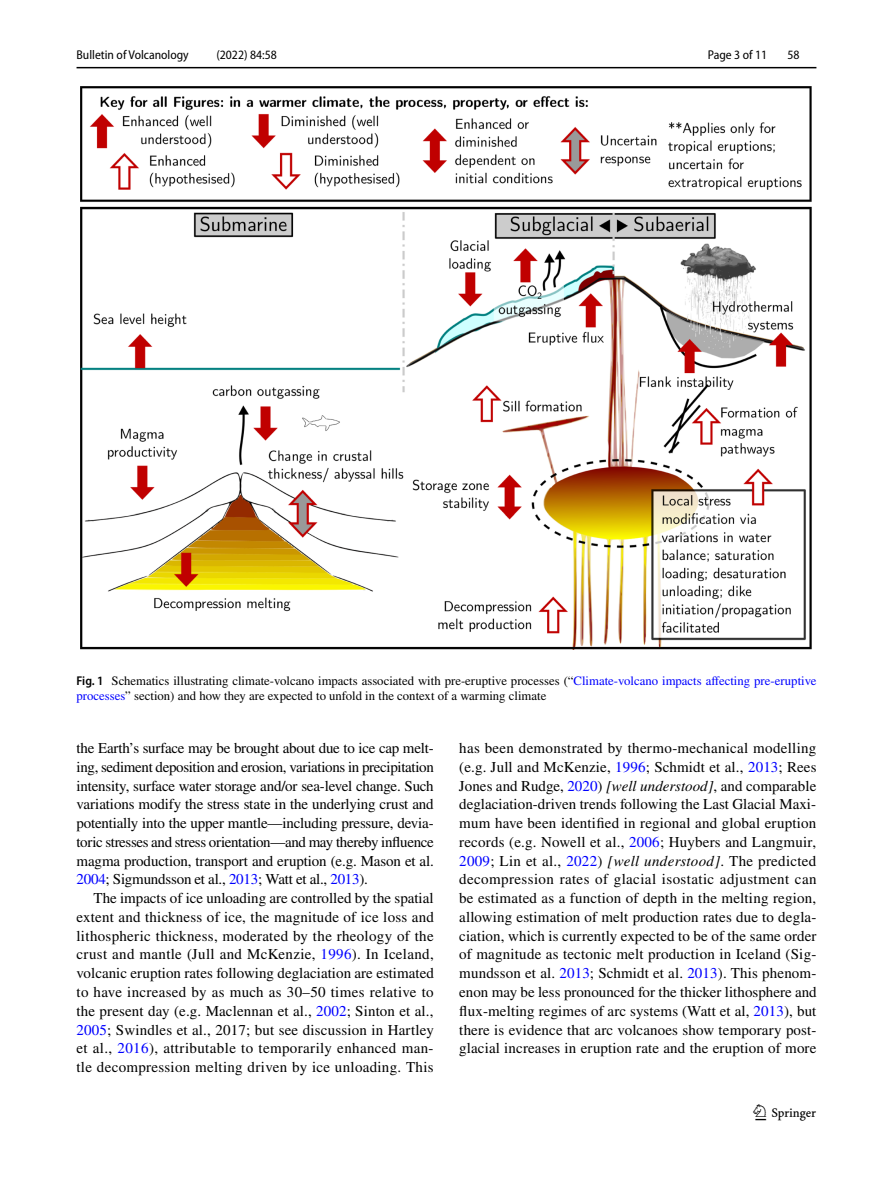
<style>
.page{position:relative;width:893px;height:1187px;background:#fff}
.page>*{position:absolute;margin:0;border:0;box-sizing:border-box;transform-origin:0 0}
.t1{font:22.5px "Springnew Regular 3";color:#000}
.t2{font:15px/18.8px "STIX";letter-spacing:.01em;color:#000;text-align:justify}
.t3{font:12.75px/15px "STIX";color:#000}
.t4{font:semi-condensed 12.75px "Myriad Pro";color:#000}
.s1{font-family:"Myriad Pro";font-weight:600;font-stretch:semi-condensed}
.s2{color:#00f}
.s3{font-style:italic}
</style>
<div class="page">
<hr style="left:77px;top:67px;width:739px;height:1px;background:#000">
<img style="left:81px;top:87px;width:731px;height:562px">
<p class="t4" style="left:77px;top:48px;width:114px">Bulletin of Volcanology</p>
<p class="t4" style="left:216px;top:48px;width:62px">(2022) 84:58</p>
<p class="t4" style="left:708px;top:48px;width:61px">Page 3 of 11</p>
<p class="t4" style="left:787px;top:48px;width:14px">58</p>
<p class="t3" style="left:77px;top:674px;width:741px"><span class="s1">Fig. 1</span> Schematics illustrating climate-volcano impacts associated with pre-eruptive processes (“<span class="s2">Climate-volcano impacts affecting pre-eruptive processes</span>” section) and how they are expected to unfold in the context of a warming climate</p>
<p class="t2" style="left:77px;top:739px;width:359px">the Earth’s surface may be brought about due to ice cap melt&shy;ing, sediment deposition and erosion, variations in precipitation intensity, surface water storage and/or sea-level change. Such variations modify the stress state in the underlying crust and potentially into the upper mantle—including pressure, devia&shy;toric stresses and stress orientation—and may thereby influence magma production, transport and eruption (e.g. Mason et al.<br><span class="s2">2004</span>; Sigmundsson et al., <span class="s2">2013</span>; Watt et al., <span class="s2">2013</span>).</p>
<p class="t2" style="left:77px;top:889px;width:359px;text-indent:17px">The impacts of ice unloading are controlled by the spatial extent and thickness of ice, the magnitude of ice loss and lithospheric thickness, moderated by the rheology of the crust and mantle (Jull and McKenzie, <span class="s2">1996</span>). In Iceland, volcanic eruption rates following deglaciation are estimated to have increased by as much as 30–50 times relative to the present day (e.g. Maclennan et al., <span class="s2">2002</span>; Sinton et al., <span class="s2">2005</span>; Swindles et al., 2017; but see discussion in Hartley et al., <span class="s2">2016</span>), attributable to temporarily enhanced man&shy;tle decompression melting driven by ice unloading. This</p>
<p class="t2" style="left:459px;top:739px;width:359px">has been demonstrated by thermo-mechanical modelling (e.g. Jull and McKenzie, <span class="s2">1996</span>; Schmidt et al., <span class="s2">2013</span>; Rees Jones and Rudge, <span class="s2">2020</span>) <span class="s3">[well understood]</span>, and comparable deglaciation-driven trends following the Last Glacial Maxi&shy;mum have been identified in regional and global eruption records (e.g. Nowell et al., <span class="s2">2006</span>; Huybers and Langmuir, <span class="s2">2009</span>; Lin et al., <span class="s2">2022</span>) <span class="s3">[well understood]</span>. The predicted decompression rates of glacial isostatic adjustment can be estimated as a function of depth in the melting region, allowing estimation of melt production rates due to degla&shy;ciation, which is currently expected to be of the same order of magnitude as tectonic melt production in Iceland (Sig&shy;mundsson et al. <span class="s2">2013</span>; Schmidt et al. <span class="s2">2013</span>). This phenom&shy;enon may be less pronounced for the thicker lithosphere and flux-melting regimes of arc systems (Watt et al, <span class="s2">2013</span>), but there is evidence that arc volcanoes show temporary post&shy;glacial increases in eruption rate and the eruption of more</p>
<h1 class="t1" style="left:755px;top:1104px;width:62px">1 3</h1>
</div>
